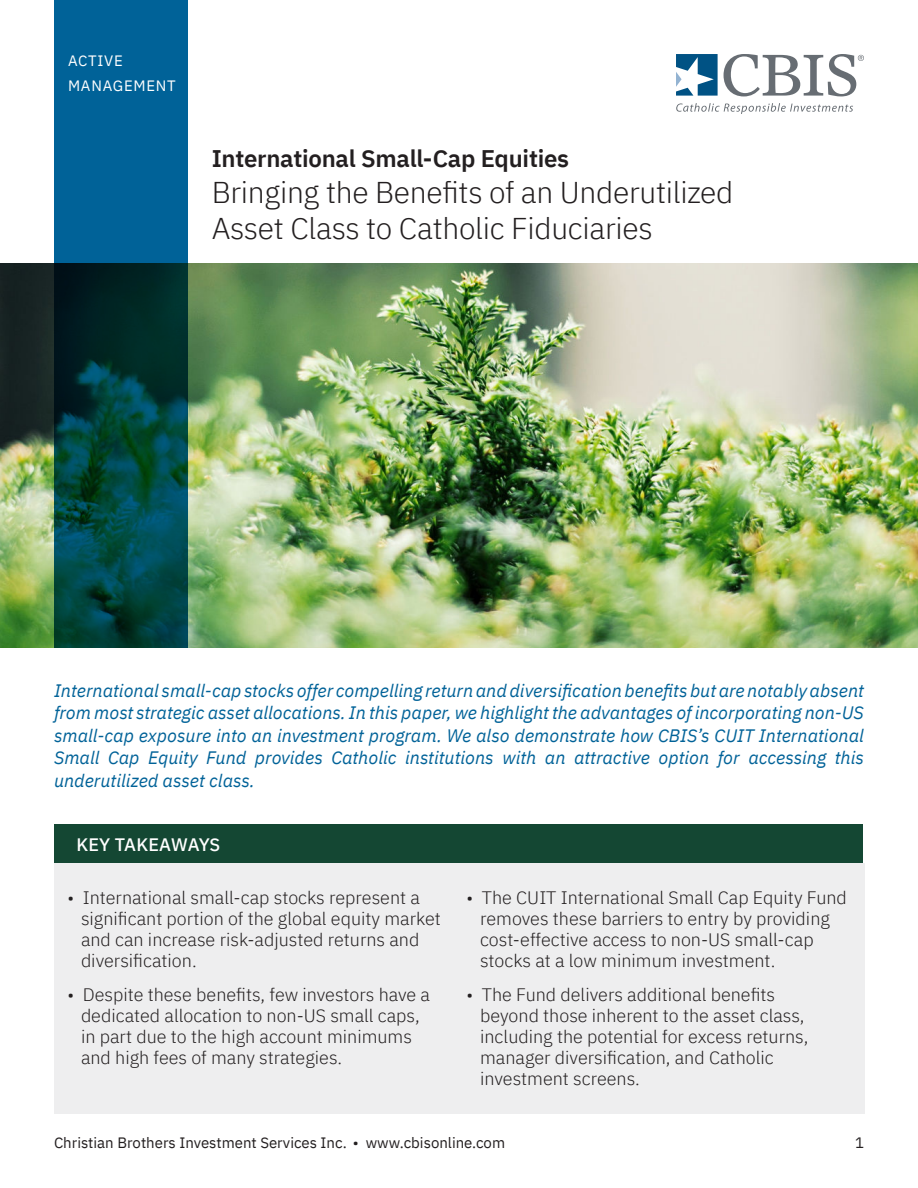
<style>
.page{position:relative;width:918px;height:1188px;background:#fff}
.page>*{position:absolute;margin:0;border:0;box-sizing:border-box;transform-origin:0 0}
.t1{font:300 30px/36px "IBM Plex Sans";letter-spacing:-.01em;color:#231f20}
.t2{font:600 24px "IBM Plex Sans";letter-spacing:-.01em;color:#231f20}
.t3{font:300 18px/21px "IBM Plex Sans";color:#231f20}
.t4{font:italic 18px/22.5px "IBM Plex Sans";color:#006298;text-align:justify}
.t5{font:500 18px "IBM Plex Sans";color:#fff}
.t6{font:15px "IBM Plex Sans";color:#231f20}
.t7{font:15px/25.5px "IBM Plex Sans";letter-spacing:.05em;color:#fff}
</style>
<div class="page">
<img style="left:0;top:264px;width:918px;height:384px">
<svg style="left:54px;top:0;width:134px;height:648px;background:#004b60"></svg>
<div style="left:54px;top:863px;width:810px;height:250px;background:#eeeeef"></div>
<div style="left:54px;top:824px;width:809px;height:39px;background:#144733"></div>
<svg style="left:676px;top:54px;width:42px;height:42px"></svg>
<svg style="left:724px;top:54px;width:140px;height:42px"></svg>
<svg style="left:676px;top:103px;width:177px;height:11px"></svg>
<p class="t7" style="left:68px;top:49px;width:109px">ACTIVE<br>MANAGEMENT</p>
<h2 class="t2" style="left:212px;top:148px;width:359px">International Small-Cap Equities</h2>
<h1 class="t1" style="left:212px;top:172px;width:523px">Bringing the Benefits of an Underutilized<br>Asset Class to Catholic Fiduciaries</h1>
<p class="t4" style="left:54px;top:677px;width:811px">International small-cap stocks offer compelling return and diversification benefits but are notably absent from most strategic asset allocations. In this paper, we highlight the advantages of incorporating non-US small-cap exposure into an investment program. We also demonstrate how CBIS’s CUIT International Small Cap Equity Fund provides Catholic institutions with an attractive option for accessing this underutilized asset class.</p>
<p class="t5" style="left:76px;top:837px;width:145px">KEY TAKEAWAYS</p>
<p class="t3" style="left:81px;top:886px;width:361px;text-indent:-14px">• International small-cap stocks represent a significant portion of the global equity market and can increase risk-adjusted returns and diversification.</p>
<p class="t3" style="left:81px;top:983px;width:351px;text-indent:-14px">• Despite these benefits, few investors have a dedicated allocation to non-US small caps, in part due to the high account minimums and high fees of many strategies.</p>
<p class="t3" style="left:480px;top:886px;width:368px;text-indent:-14px">• The CUIT International Small Cap Equity Fund removes these barriers to entry by providing cost-effective access to non-US small-cap stocks at a low minimum investment.</p>
<p class="t3" style="left:480px;top:983px;width:330px;text-indent:-14px">• The Fund delivers additional benefits beyond those inherent to the asset class, including the potential for excess returns, manager diversification, and Catholic investment screens.</p>
<p class="t6" style="left:54px;top:1136px;width:453px">Christian Brothers Investment Services Inc. • www.cbisonline.com</p>
<p class="t6" style="left:855px;top:1136px;width:10px">1</p>
</div>
